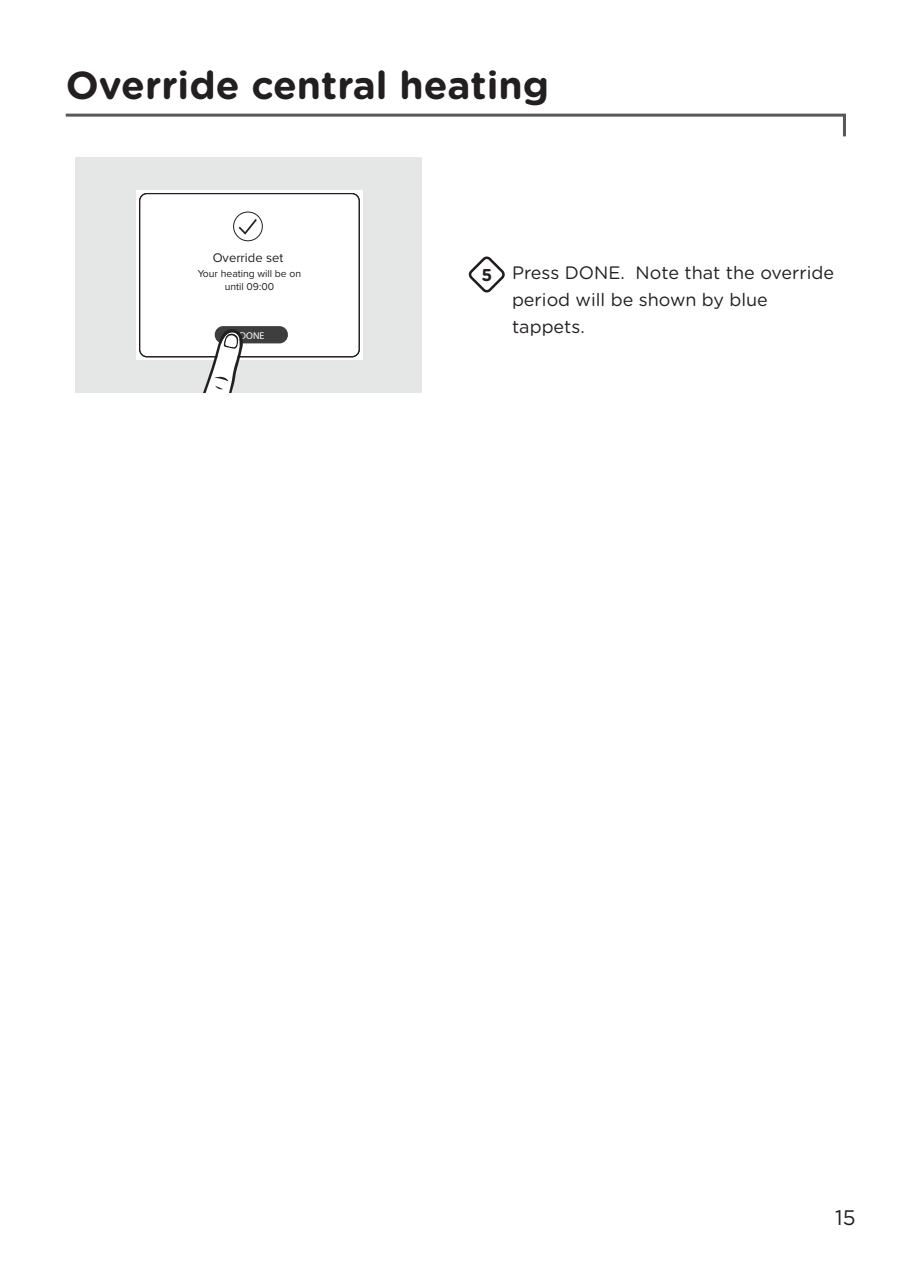
<style>
.page{position:relative;width:909px;height:1278px;background:#fff}
.page>*{position:absolute;margin:0;border:0;box-sizing:border-box;transform-origin:0 0}
.t1{font:700 39px "Gotham Rounded";color:#231f20}
.t2{font:21px "Gotham";color:#231f20}
.t3{font:18px/27px "Gotham Rounded";color:#231f20}
.t4{font:700 17.1px "Gotham Rounded";color:#231f20}
.t5{font:12.9px "Proxima Nova";color:#231f20}
.t6{font:10.5px/12px "Proxima Nova";color:#231f20;text-align:center}
.t7{font:9.9px "Myriad Pro";color:#fff}
</style>
<div class="page">
<svg style="left:65px;top:113px;width:781px;height:24px"></svg>
<div style="left:75px;top:158px;width:347px;height:235px;background:#e5e6e6"></div>
<svg style="left:468px;top:256px;width:37px;height:37px"></svg>
<svg style="left:136px;top:191px;width:227px;height:202px"></svg>
<h1 class="t1" style="left:66px;top:57px;width:485px">Override central heating</h1>
<p class="t5" style="left:213px;top:250px;width:72px">Override set</p>
<p class="t6" style="left:198px;top:268px;width:105px">Your heating will be on until 09:00</p>
<p class="t7" style="left:240px;top:329px;width:26px">DONE</p>
<p class="t4" style="left:481px;top:263px;width:12px">5</p>
<p class="t3" style="left:512px;top:258px;width:324px">Press DONE. Note that the override period will be shown by blue tappets.</p>
<p class="t2" style="left:835px;top:1204px;width:22px">15</p>
</div>
